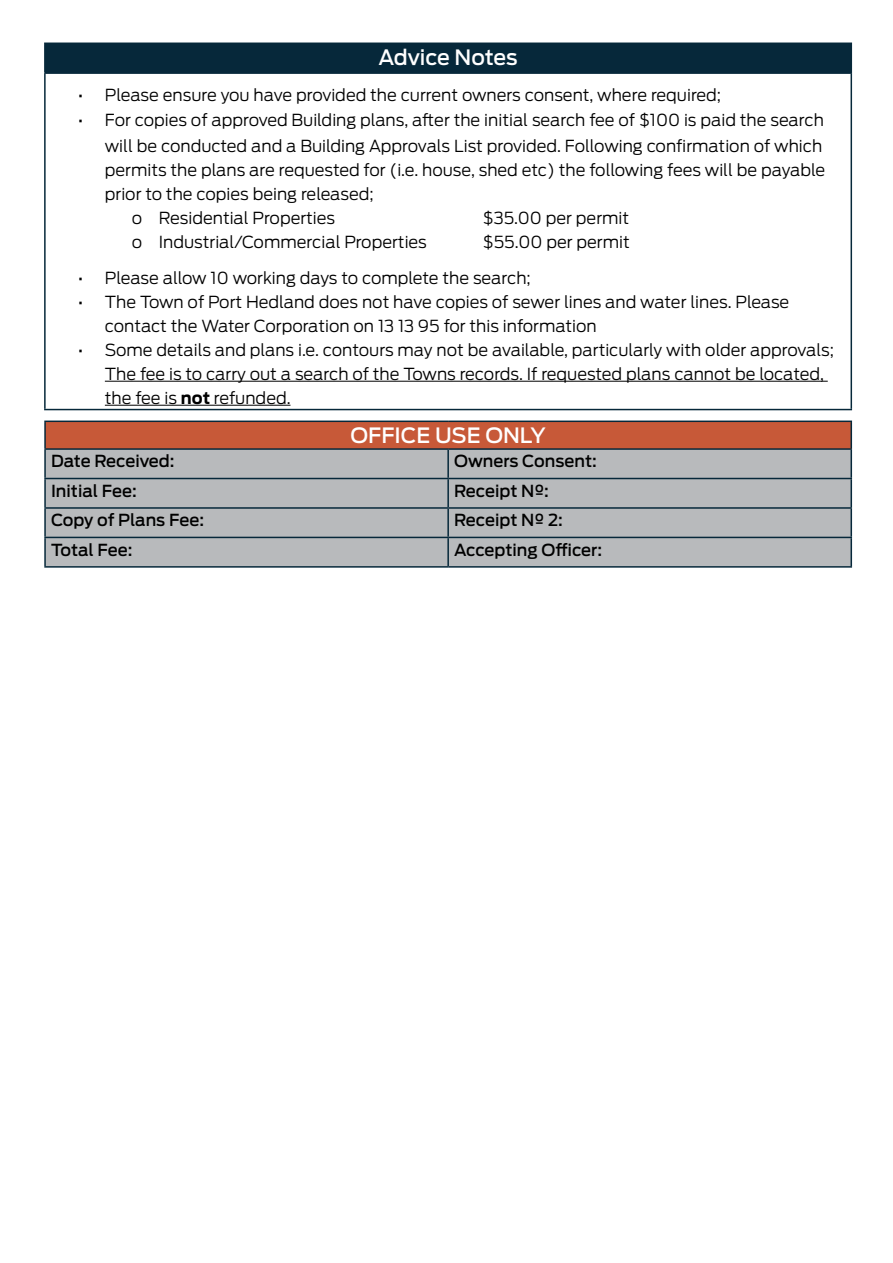
<style>
.page{position:relative;width:893px;height:1263px;background:#fff}
.page>*{position:absolute;margin:0;border:0;box-sizing:border-box;transform-origin:0 0}
.t1{font:500 21px "Antenna";color:#fff}
.t2{font:300 16.5px/24px "Antenna";color:#000}
.t3{font:500 16.5px "Antenna";color:#000}
.s1{font-weight:700}
</style>
<div class="page">
<div style="left:45px;top:421px;width:806px;height:28px;background:#c75938"></div>
<div style="left:46px;top:450px;width:804px;height:116px;background:#b8babc"></div>
<hr style="left:44px;top:421px;width:404px;height:1px;background:#06283a">
<hr style="left:44px;top:422px;width:2px;height:26px;background:#06283a">
<hr style="left:448px;top:421px;width:404px;height:1px;background:#06283a">
<hr style="left:850px;top:422px;width:2px;height:26px;background:#06283a">
<hr style="left:44px;top:448px;width:404px;height:2px;background:#06283a">
<hr style="left:44px;top:450px;width:2px;height:28px;background:#06283a">
<hr style="left:448px;top:448px;width:404px;height:2px;background:#06283a">
<hr style="left:447px;top:450px;width:2px;height:28px;background:#06283a">
<hr style="left:850px;top:450px;width:2px;height:28px;background:#06283a">
<hr style="left:44px;top:478px;width:404px;height:1px;background:#06283a">
<hr style="left:44px;top:479px;width:2px;height:28px;background:#06283a">
<hr style="left:448px;top:478px;width:404px;height:1px;background:#06283a">
<hr style="left:447px;top:479px;width:2px;height:28px;background:#06283a">
<hr style="left:850px;top:479px;width:2px;height:28px;background:#06283a">
<hr style="left:44px;top:507px;width:404px;height:2px;background:#06283a">
<hr style="left:44px;top:509px;width:2px;height:28px;background:#06283a">
<hr style="left:448px;top:507px;width:404px;height:2px;background:#06283a">
<hr style="left:447px;top:509px;width:2px;height:28px;background:#06283a">
<hr style="left:850px;top:509px;width:2px;height:28px;background:#06283a">
<hr style="left:44px;top:537px;width:404px;height:1px;background:#06283a">
<hr style="left:44px;top:538px;width:2px;height:28px;background:#06283a">
<hr style="left:448px;top:537px;width:404px;height:1px;background:#06283a">
<hr style="left:447px;top:538px;width:2px;height:28px;background:#06283a">
<hr style="left:850px;top:538px;width:2px;height:28px;background:#06283a">
<hr style="left:44px;top:566px;width:404px;height:2px;background:#06283a">
<hr style="left:448px;top:566px;width:404px;height:2px;background:#06283a">
<div style="left:45px;top:43px;width:806px;height:30px;background:#06283a"></div>
<hr style="left:44px;top:43px;width:808px;height:1px;background:#06283a">
<hr style="left:44px;top:44px;width:2px;height:28px;background:#06283a">
<hr style="left:850px;top:44px;width:2px;height:28px;background:#06283a">
<hr style="left:44px;top:72px;width:808px;height:2px;background:#06283a">
<hr style="left:44px;top:74px;width:2px;height:335px;background:#06283a">
<hr style="left:850px;top:74px;width:2px;height:335px;background:#06283a">
<hr style="left:44px;top:409px;width:808px;height:1px;background:#06283a">
<hr style="left:105px;top:381px;width:723px;height:1px;background:#000">
<hr style="left:105px;top:405px;width:185px;height:1px;background:#000">
<p class="t1" style="left:378px;top:45px;width:141px">Advice Notes</p>
<p class="t2" style="left:78px;top:83px;width:645px">• Please ensure you have provided the current owners consent, where required;</p>
<p class="t2" style="left:78px;top:107px;width:748px;line-height:25.5px;text-align:right">• For copies of approved Building plans, after the initial search fee of $100 is paid the search will be conducted and a Building Approvals List provided. Following confirmation of which</p>
<p class="t2" style="left:105px;top:158px;width:722px">permits the plans are requested for (i.e. house, shed etc) the following fees will be payable</p>
<p class="t2" style="left:105px;top:182px;width:270px">prior to the copies being released;</p>
<p class="t2" style="left:132px;top:206px;width:205px">o Residential Properties</p>
<p class="t2" style="left:483px;top:206px;width:148px">$35.00 per permit</p>
<p class="t2" style="left:132px;top:230px;width:297px">o Industrial/Commercial Properties</p>
<p class="t2" style="left:483px;top:230px;width:148px">$55.00 per permit</p>
<p class="t2" style="left:78px;top:266px;width:454px">• Please allow 10 working days to complete the search;</p>
<p class="t2" style="left:105px;top:290px;width:686px;text-indent:-27px">• The Town of Port Hedland does not have copies of sewer lines and water lines. Please contact the Water Corporation on 13 13 95 for this information</p>
<p class="t2" style="left:105px;top:338px;width:731px;text-indent:-27px">• Some details and plans i.e. contours may not be available, particularly with older approvals;<br>The fee is to carry out a search of the Towns records. If requested plans cannot be located, the fee is <span class="s1">not</span> refunded.</p>
<p class="t1" style="left:351px;top:423px;width:197px">OFFICE USE ONLY</p>
<p class="t3" style="left:51px;top:452px;width:125px">Date Received:</p>
<p class="t3" style="left:454px;top:452px;width:144px">Owners Consent:</p>
<p class="t3" style="left:51px;top:481px;width:87px">Initial Fee:</p>
<p class="t3" style="left:454px;top:481px;width:96px">Receipt Nº:</p>
<p class="t3" style="left:51px;top:511px;width:155px">Copy of Plans Fee:</p>
<p class="t3" style="left:454px;top:511px;width:110px">Receipt Nº 2:</p>
<p class="t3" style="left:51px;top:540px;width:83px">Total Fee:</p>
<p class="t3" style="left:454px;top:540px;width:149px">Accepting Officer:</p>
</div>
